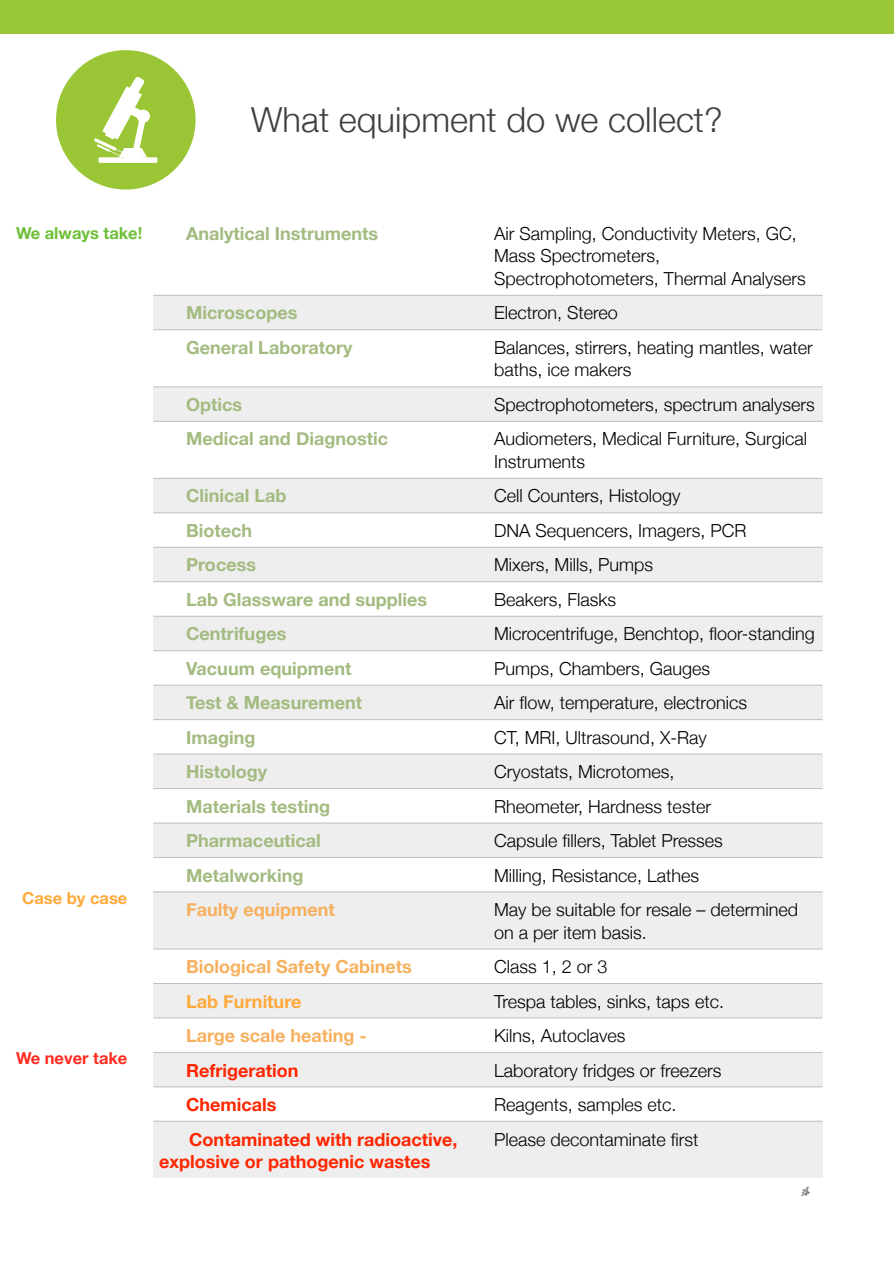
<style>
.page{position:relative;width:894px;height:1263px;background:#fff}
.page>*{position:absolute;margin:0;border:0;box-sizing:border-box;transform-origin:0 0}
.t1{font:300 34.5px "Helvetica Neue";color:#3f3f3f}
.t2{font:300 18px/22.5px "Helvetica Neue";color:#000}
.t3{font:700 18px "Helvetica Neue";color:#a3bb80}
.t4{font:700 18px/22.5px "Helvetica Neue";color:#ff2600}
.t5{font:700 18px "Helvetica Neue";color:#f6b05e}
.t6{font:700 18px "Helvetica Neue";color:#ffa93a}
.t7{font:700 16.5px "Helvetica Neue";color:#6dc037}
.t8{font:700 16.5px "Helvetica Neue";color:#ff2c21}
.t9{font:700 16.5px "Helvetica Neue";color:#ffa93a}
.t10{font:italic 13.5px "Helvetica";color:#7f7f7f}
</style>
<div class="page">
<div style="left:0;top:0;width:893px;height:33px;background:#9ac736"></div>
<div style="left:153px;top:295px;width:334px;height:35px;background:#eee"></div>
<div style="left:487px;top:295px;width:335px;height:35px;background:#eee"></div>
<div style="left:153px;top:387px;width:334px;height:34px;background:#eee"></div>
<div style="left:487px;top:387px;width:335px;height:34px;background:#eee"></div>
<div style="left:153px;top:478px;width:334px;height:35px;background:#eee"></div>
<div style="left:487px;top:478px;width:335px;height:35px;background:#eee"></div>
<div style="left:153px;top:547px;width:334px;height:35px;background:#eee"></div>
<div style="left:487px;top:547px;width:335px;height:35px;background:#eee"></div>
<div style="left:153px;top:616px;width:334px;height:35px;background:#eee"></div>
<div style="left:487px;top:616px;width:335px;height:35px;background:#eee"></div>
<div style="left:153px;top:685px;width:334px;height:35px;background:#eee"></div>
<div style="left:487px;top:685px;width:335px;height:35px;background:#eee"></div>
<div style="left:153px;top:754px;width:334px;height:34px;background:#eee"></div>
<div style="left:487px;top:754px;width:335px;height:34px;background:#eee"></div>
<div style="left:153px;top:823px;width:334px;height:34px;background:#eee"></div>
<div style="left:487px;top:823px;width:335px;height:34px;background:#eee"></div>
<div style="left:153px;top:892px;width:334px;height:57px;background:#eee"></div>
<div style="left:487px;top:892px;width:335px;height:57px;background:#eee"></div>
<div style="left:153px;top:983px;width:334px;height:35px;background:#eee"></div>
<div style="left:487px;top:983px;width:335px;height:35px;background:#eee"></div>
<div style="left:153px;top:1052px;width:334px;height:35px;background:#eee"></div>
<div style="left:487px;top:1052px;width:335px;height:35px;background:#eee"></div>
<div style="left:153px;top:1121px;width:334px;height:57px;background:#eee"></div>
<div style="left:487px;top:1121px;width:335px;height:57px;background:#eee"></div>
<hr style="left:153px;top:295px;width:669px;height:1px;background:#bfbfbf">
<hr style="left:153px;top:330px;width:669px;height:1px;background:#bfbfbf">
<hr style="left:153px;top:387px;width:669px;height:1px;background:#bfbfbf">
<hr style="left:153px;top:421px;width:669px;height:1px;background:#bfbfbf">
<hr style="left:153px;top:478px;width:669px;height:1px;background:#bfbfbf">
<hr style="left:153px;top:513px;width:669px;height:1px;background:#bfbfbf">
<hr style="left:153px;top:547px;width:669px;height:1px;background:#bfbfbf">
<hr style="left:153px;top:581px;width:669px;height:1px;background:#bfbfbf">
<hr style="left:153px;top:616px;width:669px;height:1px;background:#bfbfbf">
<hr style="left:153px;top:650px;width:669px;height:1px;background:#bfbfbf">
<hr style="left:153px;top:685px;width:669px;height:1px;background:#bfbfbf">
<hr style="left:153px;top:719px;width:669px;height:1px;background:#bfbfbf">
<hr style="left:153px;top:754px;width:669px;height:1px;background:#bfbfbf">
<hr style="left:153px;top:788px;width:669px;height:1px;background:#bfbfbf">
<hr style="left:153px;top:823px;width:669px;height:1px;background:#bfbfbf">
<hr style="left:153px;top:857px;width:669px;height:1px;background:#bfbfbf">
<hr style="left:153px;top:892px;width:669px;height:1px;background:#bfbfbf">
<hr style="left:153px;top:949px;width:669px;height:1px;background:#bfbfbf">
<hr style="left:153px;top:983px;width:669px;height:1px;background:#bfbfbf">
<hr style="left:153px;top:1018px;width:669px;height:1px;background:#bfbfbf">
<hr style="left:153px;top:1052px;width:669px;height:1px;background:#bfbfbf">
<hr style="left:153px;top:1087px;width:669px;height:1px;background:#bfbfbf">
<hr style="left:153px;top:1121px;width:334px;height:1px;background:#bfbfbf">
<hr style="left:487px;top:1121px;width:335px;height:1px;background:#bfbfbf">
<div style="left:56px;top:50px;width:139px;height:140px;background:#9ac636;border-radius:50%"></div>
<div style="left:98px;top:157px;width:59px;height:6px;background:#fff"></div>
<svg style="left:137px;top:110px;width:13px;height:13px"></svg>
<svg style="left:94px;top:76px;width:53px;height:81px"></svg>
<h1 class="t1" style="left:251px;top:98px;width:473px">What equipment do we collect?</h1>
<p class="t7" style="left:16px;top:223px;width:128px">We always take!</p>
<p class="t9" style="left:22px;top:888px;width:107px">Case by case</p>
<p class="t8" style="left:16px;top:1048px;width:113px">We never take</p>
<p class="t3" style="left:186px;top:222px;width:193px">Analytical Instruments</p>
<p class="t2" style="left:494px;top:222px;width:313px">Air Sampling, Conductivity Meters, GC,<br>Mass Spectrometers,<br>Spectrophotometers, Thermal Analysers</p>
<p class="t3" style="left:186px;top:302px;width:113px">Microscopes</p>
<p class="t2" style="left:494px;top:301px;width:125px">Electron, Stereo</p>
<p class="t3" style="left:186px;top:336px;width:168px">General Laboratory</p>
<p class="t2" style="left:494px;top:336px;width:320px">Balances, stirrers, heating mantles, water baths, ice makers</p>
<p class="t3" style="left:186px;top:393px;width:57px">Optics</p>
<p class="t2" style="left:494px;top:393px;width:322px">Spectrophotometers, spectrum analysers</p>
<p class="t3" style="left:186px;top:428px;width:203px">Medical and Diagnostic</p>
<p class="t2" style="left:494px;top:427px;width:314px">Audiometers, Medical Furniture, Surgical<br>Instruments</p>
<p class="t3" style="left:186px;top:485px;width:102px">Clinical Lab</p>
<p class="t2" style="left:494px;top:484px;width:188px">Cell Counters, Histology</p>
<p class="t3" style="left:186px;top:519px;width:67px">Biotech</p>
<p class="t2" style="left:494px;top:519px;width:254px">DNA Sequencers, Imagers, PCR</p>
<p class="t3" style="left:186px;top:554px;width:71px">Process</p>
<p class="t2" style="left:494px;top:553px;width:160px">Mixers, Mills, Pumps</p>
<p class="t3" style="left:186px;top:588px;width:242px">Lab Glassware and supplies</p>
<p class="t2" style="left:494px;top:588px;width:124px">Beakers, Flasks</p>
<p class="t3" style="left:186px;top:623px;width:102px">Centrifuges</p>
<p class="t2" style="left:494px;top:622px;width:322px">Microcentrifuge, Benchtop, floor-standing</p>
<p class="t3" style="left:186px;top:657px;width:167px">Vacuum equipment</p>
<p class="t2" style="left:494px;top:657px;width:218px">Pumps, Chambers, Gauges</p>
<p class="t3" style="left:186px;top:692px;width:177px">Test &amp; Measurement</p>
<p class="t2" style="left:494px;top:691px;width:254px">Air flow, temperature, electronics</p>
<p class="t3" style="left:186px;top:726px;width:71px">Imaging</p>
<p class="t2" style="left:494px;top:726px;width:214px">CT, MRI, Ultrasound, X-Ray</p>
<p class="t3" style="left:186px;top:761px;width:82px">Histology</p>
<p class="t2" style="left:494px;top:760px;width:182px">Cryostats, Microtomes,</p>
<p class="t3" style="left:186px;top:795px;width:145px">Materials testing</p>
<p class="t2" style="left:494px;top:795px;width:218px">Rheometer, Hardness tester</p>
<p class="t3" style="left:186px;top:830px;width:136px">Pharmaceutical</p>
<p class="t2" style="left:494px;top:829px;width:230px">Capsule fillers, Tablet Presses</p>
<p class="t3" style="left:186px;top:864px;width:119px">Metalworking</p>
<p class="t2" style="left:494px;top:864px;width:206px">Milling, Resistance, Lathes</p>
<p class="t5" style="left:186px;top:899px;width:150px">Faulty equipment</p>
<p class="t2" style="left:494px;top:898px;width:305px">May be suitable for resale – determined on a per item basis.</p>
<p class="t5" style="left:186px;top:956px;width:227px">Biological Safety Cabinets</p>
<p class="t2" style="left:494px;top:955px;width:115px">Class 1, 2 or 3</p>
<p class="t6" style="left:186px;top:990px;width:117px">Lab Furniture</p>
<p class="t2" style="left:494px;top:990px;width:231px">Trespa tables, sinks, taps etc.</p>
<p class="t5" style="left:186px;top:1025px;width:182px">Large scale heating -</p>
<p class="t2" style="left:494px;top:1024px;width:133px">Kilns, Autoclaves</p>
<p class="t4" style="left:186px;top:1059px;width:114px">Refrigeration</p>
<p class="t2" style="left:494px;top:1059px;width:229px">Laboratory fridges or freezers</p>
<p class="t4" style="left:186px;top:1093px;width:92px">Chemicals</p>
<p class="t2" style="left:494px;top:1093px;width:184px">Reagents, samples etc.</p>
<p class="t4" style="left:159px;top:1128px;width:299px;text-indent:30px">Contaminated with radioactive, explosive or pathogenic wastes</p>
<p class="t2" style="left:494px;top:1128px;width:206px">Please decontaminate first</p>
<p class="t10" style="left:800px;top:1186px;width:9px">4&gt;</p>
</div>
